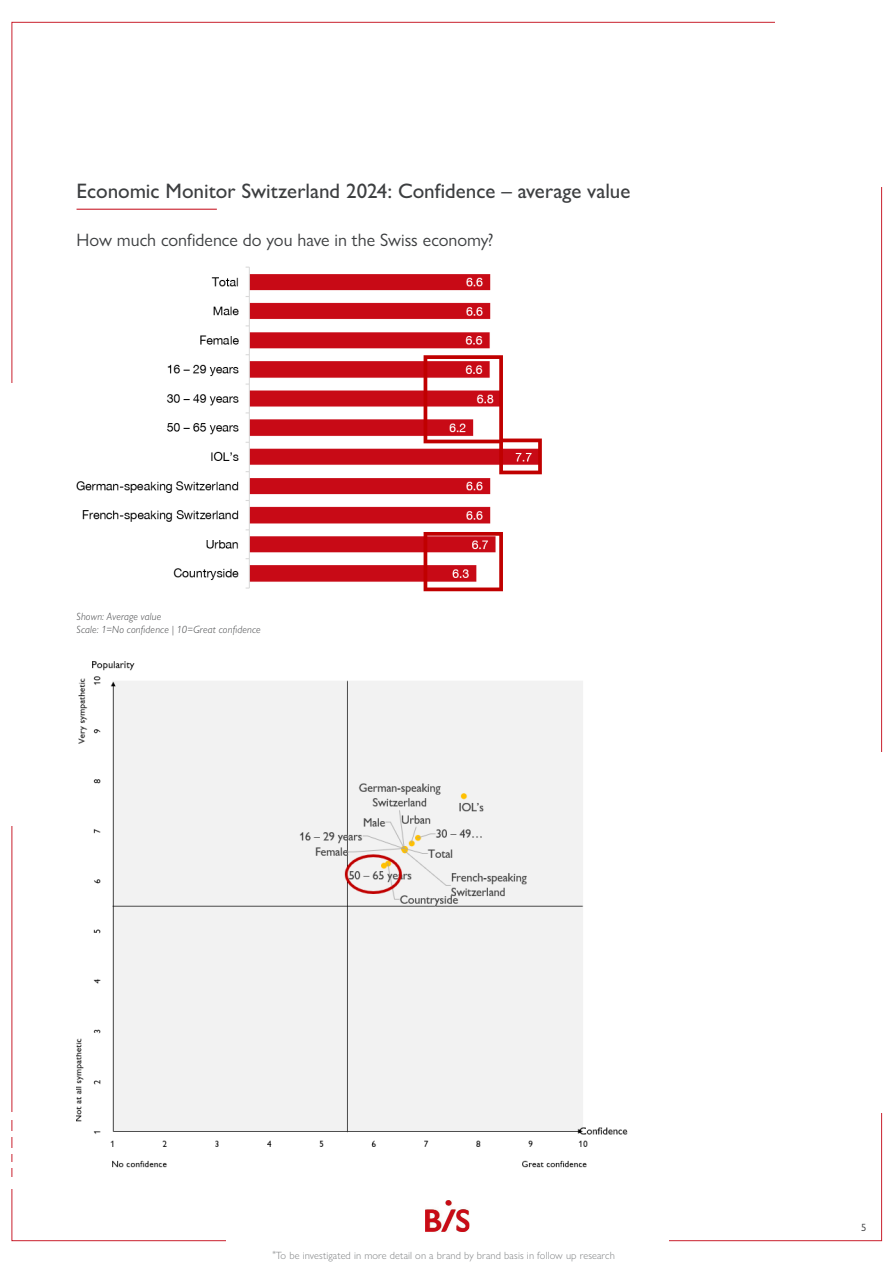
<style>
.page{position:relative;width:893px;height:1263px;background:#fff}
.page>*{position:absolute;margin:0;border:0;box-sizing:border-box;transform-origin:0 0}
.t1{font:500 21px "Gill Sans Nova";letter-spacing:-.005em;color:#3c3e40}
.t2{font:18px "Gill Sans Nova";letter-spacing:-.005em;color:#3c3e40}
.t3{font:300 10.5px "Gill Sans Nova";letter-spacing:.01em;color:#7c7f80}
.t4{font:italic 300 10.5px/13.5px "Gill Sans Nova";letter-spacing:.02em;color:#3c3e40}
.t5{font:10.5px "Gill Sans Nova";color:#3c3e40}
</style>
<div class="page">
<img style="left:426px;top:1212px;width:44px;height:20px">
<img style="left:426px;top:1200px;width:43px;height:31px">
<hr style="left:77px;top:209px;width:140px;height:1px;background:#c9202d">
<img style="left:76px;top:266px;width:466px;height:326px">
<img style="left:77px;top:661px;width:551px;height:507px">
<h1 class="t1" style="left:77px;top:178px;width:555px">Economic Monitor Switzerland 2024: Confidence – average value</h1>
<h2 class="t2" style="left:77px;top:229px;width:418px">How much confidence do you have in the Swiss economy?</h2>
<p class="t4" style="left:77px;top:609px;width:186px">Shown: Average value<br>Scale: 1=No confidence | 10=Great confidence</p>
<p class="t3" style="left:272px;top:1248px;width:344px"><sup>*</sup>To be investigated in more detail on a brand by brand basis in follow up research</p>
<p class="t5" style="left:861px;top:1221px;width:7px">5</p>
</div>
